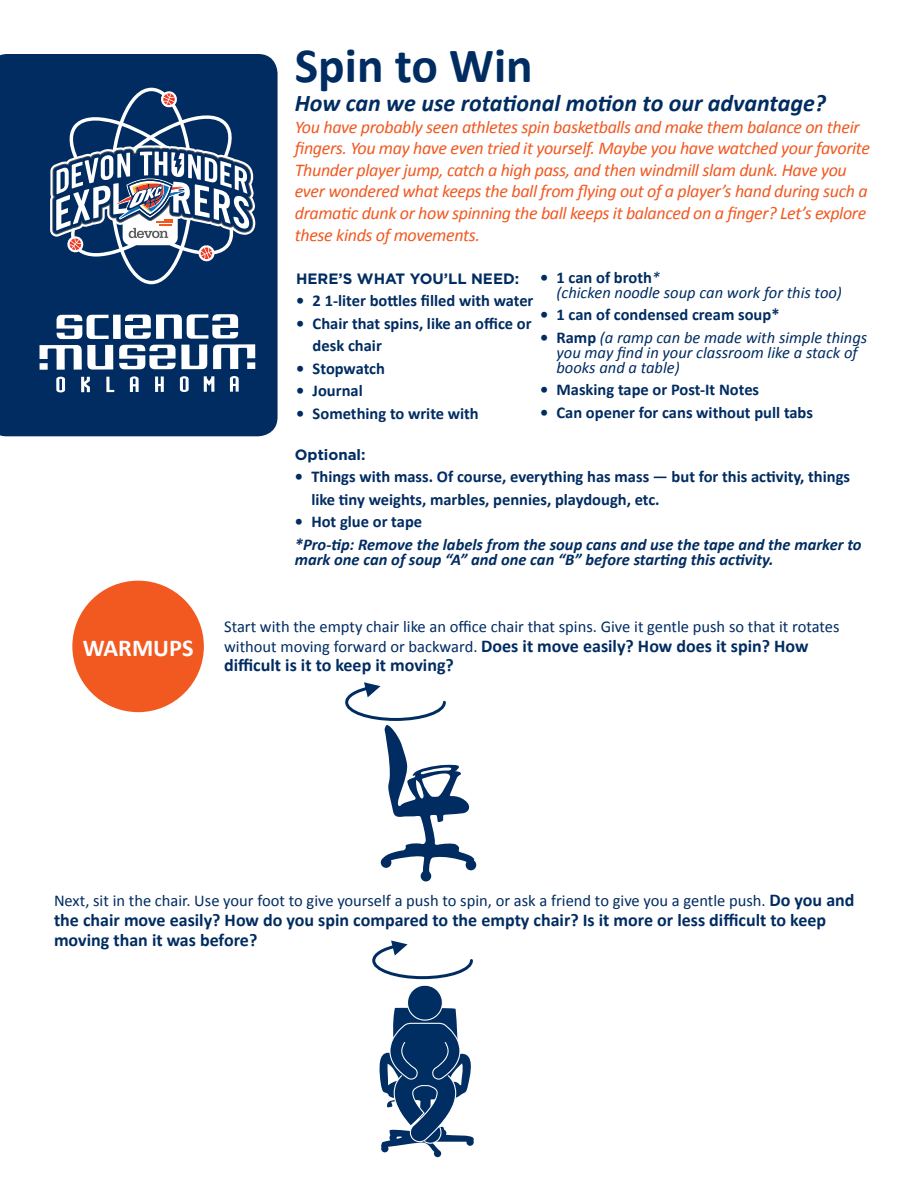
<style>
.page{position:relative;width:918px;height:1188px;background:#fff}
.page>*{position:absolute;margin:0;border:0;box-sizing:border-box;transform-origin:0 0}
.t1{font:700 49.5px "Calibri";color:#002c62}
.t2{font:700 24.3px "Calibri";color:#fff}
.t3{font:italic 700 24px "Calibri";color:#002c62}
.t4{font:italic 18px/21.6px "Calibri";letter-spacing:-.02em;color:#f15921}
.t5{font:700 18px/19.8px "Calibri";color:#002c62}
.t6{font:700 16.5px/22.5px "Calibri";color:#002c62}
.t7{font:16.5px "Calibri";color:#002c62}
.t8{font:italic 16.5px/15px "Calibri";color:#002c62}
.List_Paragraph{font:italic 700 16.5px/15px "Calibri";color:#002c62}
.t9{font:700 15px "Gotham HTF";color:#002c62}
.s1{font-weight:700;font-style:normal}
.s2{font-weight:400;font-size:16.5px}
.s3{font-weight:700;font-size:18px}
</style>
<div class="page">
<div style="left:0;top:54px;width:278px;height:382px;background:#002c62"></div>
<svg style="left:50px;top:88px;width:205px;height:196px"></svg>
<svg style="left:56px;top:377px;width:9px;height:15px"></svg>
<svg style="left:81px;top:377px;width:9px;height:15px"></svg>
<svg style="left:106px;top:377px;width:8px;height:15px"></svg>
<svg style="left:130px;top:376px;width:9px;height:16px"></svg>
<svg style="left:155px;top:377px;width:9px;height:15px"></svg>
<svg style="left:180px;top:376px;width:9px;height:16px"></svg>
<svg style="left:204px;top:376px;width:10px;height:16px"></svg>
<svg style="left:230px;top:376px;width:9px;height:16px"></svg>
<div style="left:113px;top:315px;width:8px;height:24px;background:#fff"></div>
<svg style="left:57px;top:315px;width:52px;height:24px"></svg>
<svg style="left:119px;top:314px;width:136px;height:55px"></svg>
<svg style="left:40px;top:345px;width:73px;height:25px"></svg>
<div style="left:72px;top:581px;width:132px;height:131px;background:#f15921;border-radius:50%"></div>
<svg style="left:345px;top:682px;width:131px;height:199px"></svg>
<svg style="left:372px;top:941px;width:102px;height:216px"></svg>
<p class="t1" style="left:295px;top:34px;width:239px">Spin to Win</p>
<p class="t3" style="left:295px;top:88px;width:533px">How can we use rotational motion to our advantage?</p>
<p class="t4" style="left:295px;top:115px;width:577px">You have probably seen athletes spin basketballs and make them balance on their fingers. You may have even tried it yourself. Maybe you have watched your favorite Thunder player jump, catch a high pass, and then windmill slam dunk. Have you ever wondered what keeps the ball from flying out of a player’s hand during such a dramatic dunk or how spinning the ball keeps it balanced on a finger? Let’s explore these kinds of movements.</p>
<p class="t9" style="left:296px;top:270px;width:225px">HERE’S WHAT YOU’LL NEED:</p>
<p class="t6" style="left:296px;top:290px;width:239px">• 2 1-liter bottles filled with water</p>
<p class="t6" style="left:313px;top:312px;width:221px;text-indent:-16px">• Chair that spins, like an office or desk chair</p>
<p class="t6" style="left:296px;top:357px;width:90px">• Stopwatch</p>
<p class="t6" style="left:296px;top:380px;width:68px">• Journal</p>
<p class="t6" style="left:296px;top:402px;width:184px">• Something to write with</p>
<p class="t8" style="left:556px;top:269px;width:287px;text-indent:-16px"><span class="s1">• 1 can of broth</span>*<br>(chicken noodle soup can work for this too)</p>
<p class="t6" style="left:540px;top:303px;width:241px">• 1 can of condensed cream soup*</p>
<p class="t8" style="left:556px;top:329px;width:312px;text-indent:-16px"><span class="s1">• Ramp</span> (a ramp can be made with simple things you may find in your classroom like a stack of books and a table)</p>
<p class="t6" style="left:540px;top:378px;width:221px">• Masking tape or Post-It Notes</p>
<p class="t6" style="left:540px;top:401px;width:275px">• Can opener for cans without pull tabs</p>
<p class="t2" style="left:83px;top:632px;width:112px">WARMUPS</p>
<p class="t9" style="left:295px;top:446px;width:72px">Optional:</p>
<p class="t6" style="left:311px;top:465px;width:540px;text-indent:-16px">• Things with mass. Of course, everything has mass — but for this activity, things like tiny weights, marbles, pennies, playdough, etc.</p>
<p class="t6" style="left:295px;top:510px;width:129px">• Hot glue or tape</p>
<p class="List_Paragraph" style="left:295px;top:537px;width:568px">*Pro-tip: Remove the labels from the soup cans and use the tape and the marker to mark one can of soup “A” and one can “B” before starting this activity.</p>
<p class="t7" style="left:224px;top:616px;width:617px">Start with the empty chair like an office chair that spins. Give it gentle push so that it rotates</p>
<p class="t5" style="left:224px;top:636px;width:586px"><span class="s2">without moving forward or backward.</span> Does it move easily? How does it spin? How difficult is it to keep it moving?</p>
<p class="t7" style="left:54px;top:890px;width:802px">Next, sit in the chair. Use your foot to give yourself a push to spin, or ask a friend to give you a gentle push. <span class="s3">Do you and</span></p>
<p class="t5" style="left:54px;top:910px;width:774px">the chair move easily? How do you spin compared to the empty chair? Is it more or less difficult to keep moving than it was before?</p>
</div>
